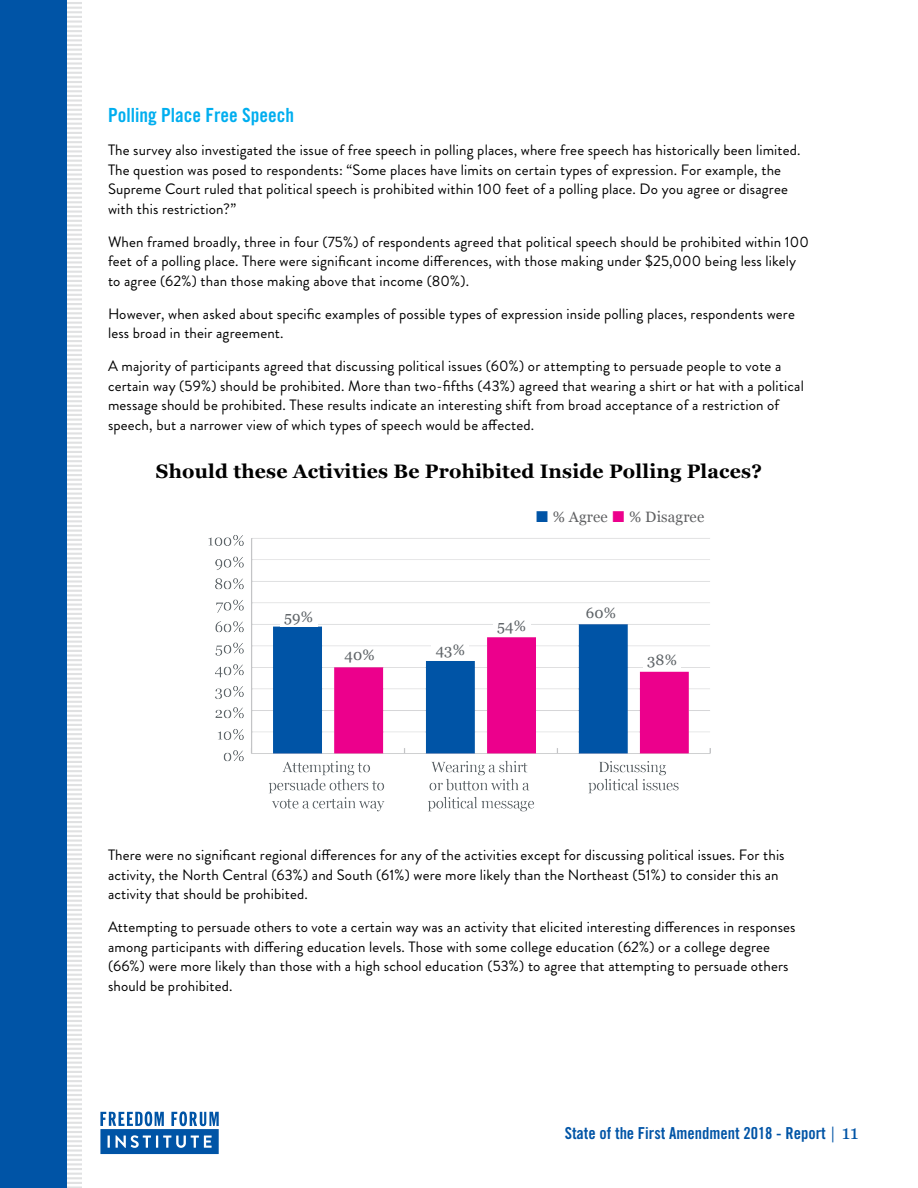
<style>
.page{position:relative;width:918px;height:1188px;background:#fff}
.page>*{position:absolute;margin:0;border:0;box-sizing:border-box;transform-origin:0 0}
.t1{font:700 19.5px "Georgia";letter-spacing:.01em;color:#000}
.t2{font:19.5px "Trade Gothic LT Std Bd Cn 20";color:#00aeef}
.t3{font:16.5px "Trade Gothic LT Std Bd Cn 20";color:#0054a6}
.t4{font:15px/19.5px "Brandon Grotesque";letter-spacing:.01em;color:#000}
.t5{font:15px "Georgia";letter-spacing:.01em;color:#5e6367}
.t6{font:15px "Georgia";letter-spacing:.01em;color:#5f6062}
.s1{font-family:"Georgia"}
.s2{font-family:"Georgia";font-size:19.5px}
.s3{font-family:"Georgia";font-size:19.5px;color:#fff}
</style>
<div class="page">
<hr style="left:65px;top:25px;width:17px;height:3px;background:#c2c4c6">
<hr style="left:65px;top:224px;width:17px;height:3px;background:#c2c4c6">
<hr style="left:65px;top:136px;width:17px;height:3px;background:#c2c4c6">
<hr style="left:65px;top:335px;width:17px;height:3px;background:#c2c4c6">
<svg style="left:67px;top:229px;width:15px;height:16px"></svg>
<hr style="left:65px;top:247px;width:17px;height:3px;background:#c2c4c6">
<svg style="left:67px;top:30px;width:15px;height:30px"></svg>
<hr style="left:65px;top:62px;width:17px;height:3px;background:#c2c4c6">
<svg style="left:67px;top:252px;width:15px;height:7px"></svg>
<hr style="left:65px;top:261px;width:17px;height:3px;background:#c2c4c6">
<svg style="left:67px;top:141px;width:15px;height:30px"></svg>
<hr style="left:65px;top:173px;width:17px;height:3px;background:#c2c4c6">
<svg style="left:67px;top:340px;width:15px;height:30px"></svg>
<hr style="left:65px;top:372px;width:17px;height:3px;background:#c2c4c6">
<svg style="left:67px;top:67px;width:15px;height:30px"></svg>
<hr style="left:65px;top:99px;width:17px;height:3px;background:#c2c4c6">
<svg style="left:67px;top:266px;width:15px;height:30px"></svg>
<hr style="left:65px;top:298px;width:17px;height:3px;background:#c2c4c6">
<svg style="left:67px;top:178px;width:15px;height:30px"></svg>
<hr style="left:65px;top:210px;width:17px;height:3px;background:#c2c4c6">
<svg style="left:67px;top:377px;width:15px;height:30px"></svg>
<svg style="left:67px;top:104px;width:15px;height:30px"></svg>
<svg style="left:67px;top:303px;width:15px;height:30px"></svg>
<svg style="left:67px;top:215px;width:15px;height:7px"></svg>
<hr style="left:65px;top:409px;width:17px;height:3px;background:#c2c4c6">
<hr style="left:65px;top:617px;width:17px;height:3px;background:#c2c4c6">
<svg style="left:67px;top:414px;width:15px;height:16px"></svg>
<hr style="left:65px;top:432px;width:17px;height:3px;background:#c2c4c6">
<hr style="left:65px;top:728px;width:17px;height:3px;background:#c2c4c6">
<svg style="left:67px;top:511px;width:15px;height:30px"></svg>
<hr style="left:65px;top:543px;width:17px;height:3px;background:#c2c4c6">
<svg style="left:67px;top:622px;width:15px;height:30px"></svg>
<hr style="left:65px;top:654px;width:17px;height:3px;background:#c2c4c6">
<svg style="left:67px;top:437px;width:15px;height:30px"></svg>
<hr style="left:65px;top:469px;width:17px;height:3px;background:#c2c4c6">
<svg style="left:67px;top:733px;width:15px;height:30px"></svg>
<hr style="left:65px;top:765px;width:17px;height:3px;background:#c2c4c6">
<svg style="left:67px;top:548px;width:15px;height:30px"></svg>
<hr style="left:65px;top:580px;width:17px;height:3px;background:#c2c4c6">
<svg style="left:67px;top:659px;width:15px;height:30px"></svg>
<hr style="left:65px;top:691px;width:17px;height:3px;background:#c2c4c6">
<svg style="left:67px;top:474px;width:15px;height:30px"></svg>
<hr style="left:65px;top:506px;width:17px;height:3px;background:#c2c4c6">
<svg style="left:67px;top:696px;width:15px;height:30px"></svg>
<svg style="left:67px;top:585px;width:15px;height:30px"></svg>
<svg style="left:67px;top:770px;width:15px;height:30px"></svg>
<hr style="left:65px;top:802px;width:17px;height:3px;background:#c2c4c6">
<hr style="left:65px;top:1001px;width:17px;height:3px;background:#c2c4c6">
<svg style="left:67px;top:807px;width:15px;height:7px"></svg>
<hr style="left:65px;top:816px;width:17px;height:3px;background:#c2c4c6">
<hr style="left:65px;top:1112px;width:17px;height:3px;background:#c2c4c6">
<hr style="left:65px;top:927px;width:17px;height:3px;background:#c2c4c6">
<svg style="left:67px;top:1006px;width:15px;height:30px"></svg>
<hr style="left:65px;top:1038px;width:17px;height:3px;background:#c2c4c6">
<svg style="left:67px;top:821px;width:15px;height:30px"></svg>
<hr style="left:65px;top:853px;width:17px;height:3px;background:#c2c4c6">
<svg style="left:67px;top:1117px;width:15px;height:30px"></svg>
<hr style="left:65px;top:1149px;width:17px;height:3px;background:#c2c4c6">
<svg style="left:67px;top:932px;width:15px;height:30px"></svg>
<hr style="left:65px;top:964px;width:17px;height:3px;background:#c2c4c6">
<svg style="left:67px;top:1043px;width:15px;height:30px"></svg>
<hr style="left:65px;top:1075px;width:17px;height:3px;background:#c2c4c6">
<svg style="left:67px;top:858px;width:15px;height:30px"></svg>
<hr style="left:65px;top:890px;width:17px;height:3px;background:#c2c4c6">
<svg style="left:67px;top:895px;width:15px;height:30px"></svg>
<svg style="left:67px;top:1080px;width:15px;height:30px"></svg>
<svg style="left:67px;top:969px;width:15px;height:30px"></svg>
<svg style="left:67px;top:1154px;width:15px;height:34px"></svg>
<svg style="left:67px;top:2px;width:15px;height:16px"></svg>
<hr style="left:65px;top:20px;width:17px;height:3px;background:#c2c4c6">
<div style="left:0;top:0;width:67px;height:1188px;background:#0054a6"></div>
<svg style="left:100px;top:1111px;width:119px;height:43px"></svg>
<img style="left:208px;top:535px;width:502px;height:277px">
<div style="left:280px;top:611px;width:38px;height:16px;background:#fff"></div>
<div style="left:341px;top:648px;width:38px;height:17px;background:#fff"></div>
<div style="left:431px;top:644px;width:38px;height:16px;background:#fff"></div>
<div style="left:493px;top:620px;width:38px;height:16px;background:#fff"></div>
<div style="left:582px;top:607px;width:38px;height:16px;background:#fff"></div>
<div style="left:643px;top:654px;width:38px;height:16px;background:#fff"></div>
<h1 class="t2" style="left:108px;top:103px;width:188px">Polling Place Free Speech</h1>
<p class="t4" style="left:108px;top:140px;width:694px">The survey also investigated the issue of free speech in polling places, where free speech has historically been limited.<br>The question was posed to respondents: “Some places have limits on certain types of expression. For example, the Supreme Court ruled that political speech is prohibited within 100 feet of a polling place. Do you agree or disagree with this restriction?”</p>
<p class="t4" style="left:108px;top:232px;width:702px">When framed broadly, three in four (75%) of respondents agreed that political speech should be prohibited within 100 feet of a polling place. There were significant income differences, with those making under $25,000 being less likely to agree (62%) than those making above that income (80%).</p>
<p class="t4" style="left:108px;top:304px;width:688px">However, when asked about specific examples of possible types of expression inside polling places, respondents were less broad in their agreement.</p>
<p class="t4" style="left:108px;top:356px;width:697px">A majority of participants agreed that discussing political issues (60%) or attempting to persuade people to vote a certain way (59%) should be prohibited. More than two-fifths (43%) agreed that wearing a shirt or hat with a political message should be prohibited. These results indicate an interesting shift from broad acceptance of a restriction of speech, but a narrower view of which types of speech would be affected.</p>
<h1 class="t1" style="left:156px;top:458px;width:608px">Should these Activities Be Prohibited Inside Polling Places?</h1>
<p class="t5" style="left:284px;top:608px;width:30px">59%</p>
<p class="t5" style="left:345px;top:646px;width:32px">40%</p>
<p class="t5" style="left:436px;top:641px;width:31px">43%</p>
<p class="t6" style="left:553px;top:508px;width:57px">% Agree</p>
<p class="t6" style="left:629px;top:508px;width:77px">% Disagree</p>
<p class="t5" style="left:497px;top:617px;width:30px">54%</p>
<p class="t5" style="left:586px;top:604px;width:32px">60%</p>
<p class="t5" style="left:647px;top:651px;width:31px">38%</p>
<p class="t4" style="left:108px;top:845px;width:678px">There were no significant regional differences for any of the activities except for discussing political issues. For this activity, the North Central (63%) and South (61%) were more likely than the Northeast (51%) to consider this an activity that should be prohibited.</p>
<p class="t4" style="left:108px;top:917px;width:689px">Attempting to persuade others to vote a certain way was an activity that elicited interesting differences in responses among participants with differing education levels. Those with some college education (62%) or a college degree (66%) were more likely than those with a high school education (53%) to agree that attempting to persuade others should be prohibited.</p>
<p class="t3" style="left:565px;top:1123px;width:317px">State of the First Amendment 2018 - Report <span class="s1">|</span> <span class="s2">11</span><span class="s3">1111</span></p>
</div>
